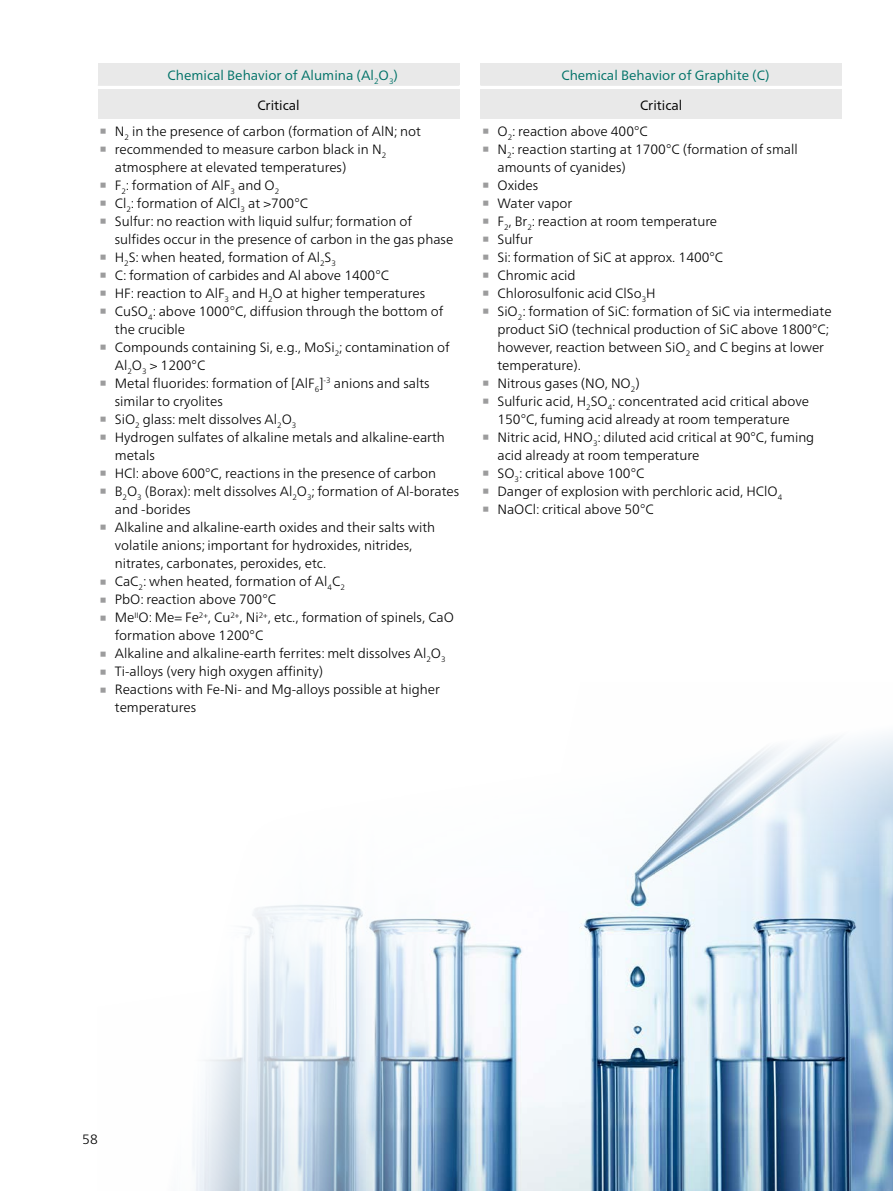
<style>
.page{position:relative;width:893px;height:1191px;background:#fff}
.page>*{position:absolute;margin:0;border:0;box-sizing:border-box;transform-origin:0 0}
.t1{font:45px "Frutiger Neue LTW1 G";color:#9c9c9d}
.t2{font:300 13.5px/18px "Frutiger Neue LTW1 G";color:#000}
.Tabellenkopf_n{font:13.5px "Frutiger Neue LTW1 G";color:#007268}
.Tabellenkörper_n{font:13.5px "Frutiger Neue LTW1 G";color:#000}
</style>
<div class="page">
<img style="left:192px;top:735px;width:701px;height:456px">
<div style="left:98px;top:64px;width:361px;height:21px;background:#e9e9e9"></div>
<div style="left:98px;top:90px;width:361px;height:29px;background:#e9e9e9"></div>
<hr style="left:98px;top:84px;width:361px;height:2px;background:#e9e9e9">
<div style="left:480px;top:64px;width:362px;height:21px;background:#e9e9e9"></div>
<div style="left:480px;top:90px;width:362px;height:29px;background:#e9e9e9"></div>
<hr style="left:480px;top:84px;width:362px;height:2px;background:#e9e9e9">
<p class="Tabellenkopf_n" style="left:168px;top:65px;width:232px">Chemical Behavior of Alumina (Al<sub>2</sub>O<sub>3</sub>)</p>
<p class="Tabellenkörper_n" style="left:257px;top:95px;width:44px">Critical</p>
<p class="t1" style="left:98px;top:101px;width:12px">∙</p>
<p class="t2" style="left:115px;top:122px;width:308px">N<sub>2</sub> in the presence of carbon (formation of AlN; not</p>
<p class="t1" style="left:98px;top:119px;width:12px">∙</p>
<p class="t2" style="left:115px;top:140px;width:273px">recommended to measure carbon black in N<sub>2 </sub>atmosphere at elevated temperatures)</p>
<p class="t1" style="left:98px;top:155px;width:12px">∙</p>
<p class="t2" style="left:115px;top:176px;width:166px">F<sub>2</sub>: formation of AlF<sub>3</sub> and O<sub>2</sub></p>
<p class="t1" style="left:98px;top:173px;width:12px">∙</p>
<p class="t2" style="left:115px;top:194px;width:195px">Cl<sub>2</sub>: formation of AlCl<sub>3</sub> at &gt;700°C</p>
<p class="t1" style="left:98px;top:191px;width:12px">∙</p>
<p class="t2" style="left:115px;top:212px;width:340px">Sulfur: no reaction with liquid sulfur; formation of sulfides occur in the presence of carbon in the gas phase</p>
<p class="t1" style="left:98px;top:227px;width:12px">∙</p>
<p class="t2" style="left:115px;top:248px;width:223px">H<sub>2</sub>S: when heated, formation of Al<sub>2</sub>S<sub>3</sub></p>
<p class="t1" style="left:98px;top:245px;width:12px">∙</p>
<p class="t2" style="left:115px;top:266px;width:276px">C: formation of carbides and Al above 1400°C</p>
<p class="t1" style="left:98px;top:263px;width:12px">∙</p>
<p class="t2" style="left:115px;top:284px;width:312px">HF: reaction to AlF<sub>3</sub> and H<sub>2</sub>O at higher temperatures</p>
<p class="t1" style="left:98px;top:281px;width:12px">∙</p>
<p class="t2" style="left:115px;top:302px;width:330px">CuSO<sub>4</sub>: above 1000°C, diffusion through the bottom of the crucible</p>
<p class="t1" style="left:98px;top:317px;width:12px">∙</p>
<p class="t2" style="left:115px;top:338px;width:336px">Compounds containing Si, e.g., MoSi<sub>2</sub>; contamination of<br>Al<sub>2</sub>O<sub>3</sub> &gt; 1200°C</p>
<p class="t1" style="left:98px;top:353px;width:12px">∙</p>
<p class="t2" style="left:115px;top:374px;width:316px">Metal fluorides: formation of [AlF<sub>6</sub>]<sup>-3</sup> anions and salts similar to cryolites</p>
<p class="t1" style="left:98px;top:389px;width:12px">∙</p>
<p class="t2" style="left:115px;top:410px;width:183px">SiO<sub>2</sub> glass: melt dissolves Al<sub>2</sub>O<sub>3</sub></p>
<p class="t1" style="left:98px;top:407px;width:12px">∙</p>
<p class="t2" style="left:115px;top:428px;width:332px">Hydrogen sulfates of alkaline metals and alkaline-earth metals</p>
<p class="t1" style="left:98px;top:443px;width:12px">∙</p>
<p class="t2" style="left:115px;top:464px;width:323px">HCl: above 600°C, reactions in the presence of carbon</p>
<p class="t1" style="left:98px;top:461px;width:12px">∙</p>
<p class="t2" style="left:115px;top:482px;width:346px">B<sub>2</sub>O<sub>3</sub> (Borax): melt dissolves Al<sub>2</sub>O<sub>3</sub>; formation of Al-borates and -borides</p>
<p class="t1" style="left:98px;top:497px;width:12px">∙</p>
<p class="t2" style="left:115px;top:518px;width:322px">Alkaline and alkaline-earth oxides and their salts with volatile anions; important for hydroxides, nitrides, nitrates, carbonates, peroxides, etc.</p>
<p class="t1" style="left:98px;top:551px;width:12px">∙</p>
<p class="t2" style="left:115px;top:572px;width:232px">CaC<sub>2</sub>: when heated, formation of Al<sub>4</sub>C<sub>2</sub></p>
<p class="t1" style="left:98px;top:569px;width:12px">∙</p>
<p class="t2" style="left:115px;top:590px;width:163px">PbO: reaction above 700°C</p>
<p class="t1" style="left:98px;top:587px;width:12px">∙</p>
<p class="t2" style="left:115px;top:608px;width:341px">Me<sup>II</sup>O: Me= Fe<sup>2+</sup>, Cu<sup>2+</sup>, Ni<sup>2+</sup>, etc., formation of spinels, CaO formation above 1200°C</p>
<p class="t1" style="left:98px;top:623px;width:12px">∙</p>
<p class="t2" style="left:115px;top:644px;width:332px">Alkaline and alkaline-earth ferrites: melt dissolves Al<sub>2</sub>O<sub>3</sub></p>
<p class="t1" style="left:98px;top:641px;width:12px">∙</p>
<p class="t2" style="left:115px;top:662px;width:210px">Ti-alloys (very high oxygen affinity)</p>
<p class="t1" style="left:98px;top:659px;width:12px">∙</p>
<p class="t2" style="left:115px;top:680px;width:327px">Reactions with Fe-Ni- and Mg-alloys possible at higher temperatures</p>
<p class="Tabellenkopf_n" style="left:561px;top:65px;width:209px">Chemical Behavior of Graphite (C)</p>
<p class="Tabellenkörper_n" style="left:640px;top:95px;width:44px">Critical</p>
<p class="t1" style="left:480px;top:101px;width:12px">∙</p>
<p class="t2" style="left:497px;top:122px;width:152px">O<sub>2</sub>: reaction above 400°C</p>
<p class="t1" style="left:480px;top:119px;width:12px">∙</p>
<p class="t2" style="left:497px;top:140px;width:302px">N<sub>2</sub>: reaction starting at 1700°C (formation of small amounts of cyanides)</p>
<p class="t1" style="left:480px;top:155px;width:12px">∙</p>
<p class="t2" style="left:497px;top:176px;width:42px">Oxides</p>
<p class="t1" style="left:480px;top:173px;width:12px">∙</p>
<p class="t2" style="left:497px;top:194px;width:76px">Water vapor</p>
<p class="t1" style="left:480px;top:191px;width:12px">∙</p>
<p class="t2" style="left:497px;top:212px;width:221px">F<sub>2</sub>, Br<sub>2</sub>: reaction at room temperature</p>
<p class="t1" style="left:480px;top:209px;width:12px">∙</p>
<p class="t2" style="left:497px;top:230px;width:37px">Sulfur</p>
<p class="t1" style="left:480px;top:227px;width:12px">∙</p>
<p class="t2" style="left:497px;top:248px;width:227px">Si: formation of SiC at approx. 1400°C</p>
<p class="t1" style="left:480px;top:245px;width:12px">∙</p>
<p class="t2" style="left:497px;top:266px;width:80px">Chromic acid</p>
<p class="t1" style="left:480px;top:263px;width:12px">∙</p>
<p class="t2" style="left:497px;top:284px;width:160px">Chlorosulfonic acid ClSo<sub>3</sub>H</p>
<p class="t1" style="left:480px;top:281px;width:12px">∙</p>
<p class="t2" style="left:497px;top:302px;width:336px">SiO<sub>2</sub>: formation of SiC: formation of SiC via intermediate product SiO (technical production of SiC above 1800°C; however, reaction between SiO<sub>2</sub> and C begins at lower temperature).</p>
<p class="t1" style="left:480px;top:353px;width:12px">∙</p>
<p class="t2" style="left:497px;top:374px;width:144px">Nitrous gases (NO, NO<sub>2</sub>)</p>
<p class="t1" style="left:480px;top:371px;width:12px">∙</p>
<p class="t2" style="left:497px;top:392px;width:313px">Sulfuric acid, H<sub>2</sub>SO<sub>4</sub>: concentrated acid critical above<br>150°C, fuming acid already at room temperature</p>
<p class="t1" style="left:480px;top:407px;width:12px">∙</p>
<p class="t2" style="left:497px;top:428px;width:318px">Nitric acid, HNO<sub>3</sub>: diluted acid critical at 90°C, fuming acid already at room temperature</p>
<p class="t1" style="left:480px;top:443px;width:12px">∙</p>
<p class="t2" style="left:497px;top:464px;width:148px">SO<sub>3</sub>: critical above 100°C</p>
<p class="t1" style="left:480px;top:461px;width:12px">∙</p>
<p class="t2" style="left:497px;top:482px;width:286px">Danger of explosion with perchloric acid, HClO<sub>4</sub></p>
<p class="t1" style="left:480px;top:479px;width:12px">∙</p>
<p class="t2" style="left:497px;top:500px;width:158px">NaOCl: critical above 50°C</p>
<p class="t2" style="left:82px;top:1130px;width:17px">58</p>
</div>
